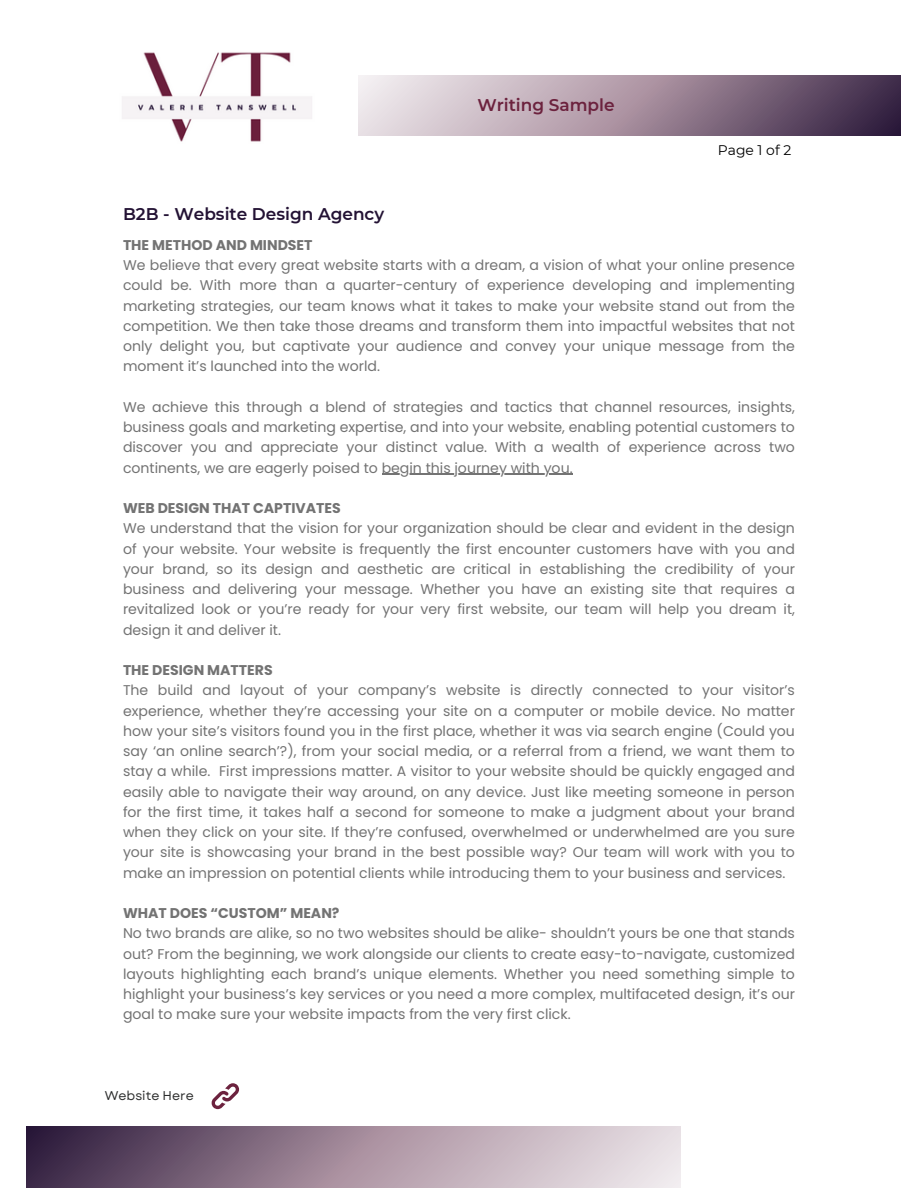
<style>
.page{position:relative;width:918px;height:1188px;background:#fff}
.page>*{position:absolute;margin:0;border:0;box-sizing:border-box;transform-origin:0 0}
.t1{font:600 16.95px "Montserrat";color:#231234}
.t2{font:600 16.95px "Montserrat";color:#6c223e}
.t3{font:14.1px/20.2px "Poppins";color:#737373}
.t4{font:13.95px "Montserrat";color:#000}
.t5{font:12.75px "Garet";color:#2c2d2d}
.s1{font-weight:700}
</style>
<div class="page">
<svg style="left:27px;top:1126px;width:654px;height:62px;background:#9c899a"></svg>
<svg style="left:358px;top:75px;width:542px;height:60px;background:#9f8c9d"></svg>
<img style="left:122px;top:52px;width:190px;height:90px">
<hr style="left:382px;top:474px;width:191px;height:1px;background:#737373">
<svg style="left:211px;top:1083px;width:28px;height:26px"></svg>
<h2 class="t1" style="left:123px;top:204px;width:263px">B2B - Website Design Agency</h2>
<p class="t2" style="left:477px;top:95px;width:139px">Writing Sample</p>
<p class="t4" style="left:718px;top:142px;width:75px">Page 1 of 2</p>
<h1 class="t3" style="left:123px;top:235px;width:673px"><span class="s1">THE METHOD AND MINDSET<br></span>We believe that every great website starts with a dream, a vision of what your online presence could be. With more than a quarter-century of experience developing and implementing marketing strategies, our team knows what it takes to make your website stand out from the competition. We then take those dreams and transform them into impactful websites that not only delight you, but captivate your audience and convey your unique message from the moment it’s launched into the world.</h1>
<h2 class="t3" style="left:123px;top:397px;width:673px;text-align:justify">We achieve this through a blend of strategies and tactics that channel resources, insights, business goals and marketing expertise, and into your website, enabling potential customers to discover you and appreciate your distinct value. With a wealth of experience across two continents, we are eagerly poised to begin this journey with you.</h2>
<h1 class="t3" style="left:123px;top:498px;width:673px"><span class="s1">WEB DESIGN THAT CAPTIVATES<br></span>We understand that the vision for your organization should be clear and evident in the design of your website. Your website is frequently the first encounter customers have with you and your brand, so its design and aesthetic are critical in establishing the credibility of your</h1>
<h2 class="t3" style="left:123px;top:579px;width:673px;text-align:justify">business and delivering your message. Whether you have an existing site that requires a revitalized look or you’re ready for your very first website, our team will help you dream it, design it and deliver it.</h2>
<h2 class="t3" style="left:123px;top:660px;width:673px"><span class="s1">THE DESIGN MATTERS<br></span>The build and layout of your company’s website is directly connected to your visitor’s experience, whether they’re accessing your site on a computer or mobile device. No matter how your site’s visitors found you in the first place, whether it was via search engine (Could you</h2>
<h2 class="t3" style="left:123px;top:741px;width:673px;text-align:justify">say ‘an online search’?), from your social media, or a referral from a friend, we want them to stay a while. First impressions matter. A visitor to your website should be quickly engaged and easily able to navigate their way around, on any device. Just like meeting someone in person for the first time, it takes half a second for someone to make a judgment about your brand when they click on your site. If they’re confused, overwhelmed or underwhelmed are you sure your site is showcasing your brand in the best possible way? Our team will work with you to make an impression on potential clients while introducing them to your business and services.</h2>
<h2 class="t3" style="left:123px;top:903px;width:674px"><span class="s1">WHAT DOES “CUSTOM” MEAN?<br></span>No two brands are alike, so no two websites should be alike- shouldn’t yours be one that stands out? From the beginning, we work alongside our clients to create easy-to-navigate, customized layouts highlighting each brand’s unique elements. Whether you need something simple to</h2>
<h2 class="t3" style="left:123px;top:984px;width:673px">highlight your business’s key services or you need a more complex, multifaceted design, it’s our goal to make sure your website impacts from the very first click.</h2>
<h2 class="t5" style="left:105px;top:1087px;width:91px">Website Here</h2>
</div>
